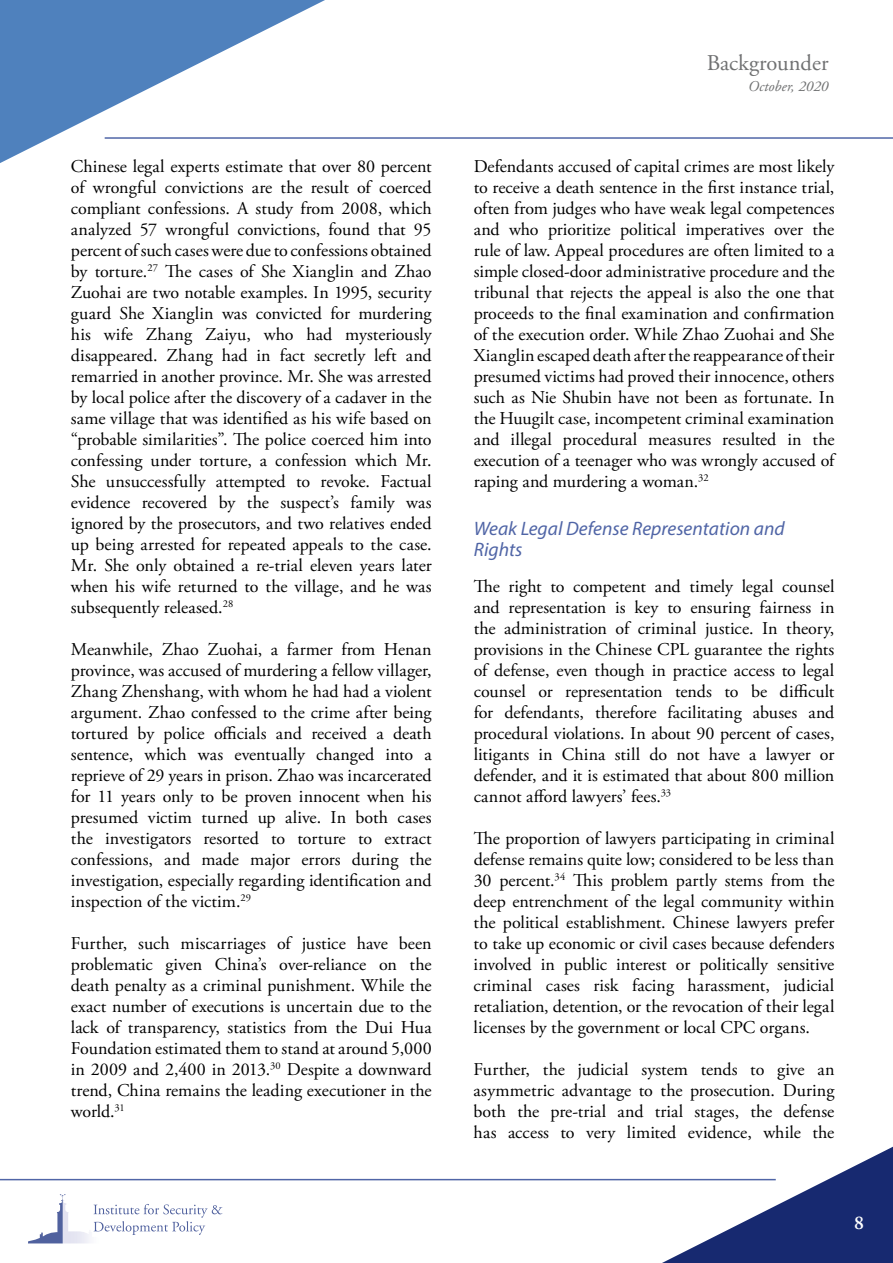
<style>
.page{position:relative;width:893px;height:1263px;background:#fff}
.page>*{position:absolute;margin:0;border:0;box-sizing:border-box;transform-origin:0 0}
.t1{font:22.5px "Adobe Garamond Pro";color:#707172}
.t2{font:italic 19.5px/21px "Myriad Pro";color:#5065a6}
.t3{font:600 19.5px "Adobe Garamond Pro";color:#fff}
.t4{font:18px/21px "Adobe Garamond Pro";letter-spacing:-.005em;color:#000;text-align:justify}
.t5{font:italic 15px "Adobe Garamond Pro";color:#707172}
</style>
<div class="page">
<hr style="left:105px;top:137px;width:788px;height:2px;background:#5066a7">
<svg style="left:0;top:0;width:350px;height:163px"></svg>
<svg style="left:637px;top:1146px;width:256px;height:117px"></svg>
<hr style="left:0;top:1179px;width:776px;height:1px;background:#5066a7">
<svg style="left:28px;top:1194px;width:38px;height:49px"></svg>
<svg style="left:94px;top:1204px;width:128px;height:31px"></svg>
<p class="t4" style="left:71px;top:156px;width:362px">Chinese legal experts estimate that over 80 percent of wrongful convictions are the result of coerced compliant confessions. A study from 2008, which analyzed 57 wrongful convictions, found that 95 percent of such cases were due to confessions obtained by torture.<sup>27</sup> The cases of She Xianglin and Zhao Zuohai are two notable examples. In 1995, security guard She Xianglin was convicted for murdering his wife Zhang Zaiyu, who had mysteriously disappeared. Zhang had in fact secretly left and remarried in another province. Mr. She was arrested by local police after the discovery of a cadaver in the same village that was identified as his wife based on “probable similarities”. The police coerced him into confessing under torture, a confession which Mr.<br>She unsuccessfully attempted to revoke. Factual evidence recovered by the suspect’s family was ignored by the prosecutors, and two relatives ended up being arrested for repeated appeals to the case.<br>Mr. She only obtained a re-trial eleven years later when his wife returned to the village, and he was subsequently released.<sup>28</sup></p>
<p class="t4" style="left:71px;top:639px;width:362px">Meanwhile, Zhao Zuohai, a farmer from Henan province, was accused of murdering a fellow villager, Zhang Zhenshang, with whom he had had a violent argument. Zhao confessed to the crime after being tortured by police officials and received a death sentence, which was eventually changed into a reprieve of 29 years in prison. Zhao was incarcerated for 11 years only to be proven innocent when his presumed victim turned up alive. In both cases the investigators resorted to torture to extract confessions, and made major errors during the investigation, especially regarding identification and inspection of the victim.<sup>29</sup></p>
<p class="t4" style="left:71px;top:933px;width:362px">Further, such miscarriages of justice have been problematic given China’s over-reliance on the death penalty as a criminal punishment. While the exact number of executions is uncertain due to the lack of transparency, statistics from the Dui Hua Foundation estimated them to stand at around 5,000 in 2009 and 2,400 in 2013.<sup>30</sup> Despite a downward trend, China remains the leading executioner in the world.<sup>31</sup></p>
<p class="t1" style="left:707px;top:50px;width:123px">Backgrounder</p>
<p class="t5" style="left:748px;top:78px;width:82px">October, 2020</p>
<p class="t4" style="left:474px;top:156px;width:364px">Defendants accused of capital crimes are most likely to receive a death sentence in the first instance trial, often from judges who have weak legal competences and who prioritize political imperatives over the rule of law. Appeal procedures are often limited to a simple closed-door administrative procedure and the tribunal that rejects the appeal is also the one that proceeds to the final examination and confirmation of the execution order. While Zhao Zuohai and She Xianglin escaped death after the reappearance of their presumed victims had proved their innocence, others such as Nie Shubin have not been as fortunate. In the Huugilt case, incompetent criminal examination and illegal procedural measures resulted in the execution of a teenager who was wrongly accused of raping and murdering a woman.<sup>32</sup></p>
<p class="t2" style="left:474px;top:518px;width:313px">Weak Legal Defense Representation and<br>Rights</p>
<p class="t4" style="left:474px;top:576px;width:362px">The right to competent and timely legal counsel and representation is key to ensuring fairness in the administration of criminal justice. In theory, provisions in the Chinese CPL guarantee the rights of defense, even though in practice access to legal counsel or representation tends to be difficult for defendants, therefore facilitating abuses and procedural violations. In about 90 percent of cases, litigants in China still do not have a lawyer or defender, and it is estimated that about 800 million cannot afford lawyers’ fees.<sup>33</sup></p>
<p class="t4" style="left:474px;top:828px;width:362px">The proportion of lawyers participating in criminal defense remains quite low; considered to be less than 30 percent.<sup>34</sup> This problem partly stems from the deep entrenchment of the legal community within the political establishment. Chinese lawyers prefer to take up economic or civil cases because defenders involved in public interest or politically sensitive criminal cases risk facing harassment, judicial retaliation, detention, or the revocation of their legal licenses by the government or local CPC organs.</p>
<p class="t4" style="left:474px;top:1060px;width:362px">Further, the judicial system tends to give an asymmetric advantage to the prosecution. During both the pre-trial and trial stages, the defense has access to very limited evidence, while the</p>
<p class="t3" style="left:854px;top:1211px;width:11px">8</p>
</div>
